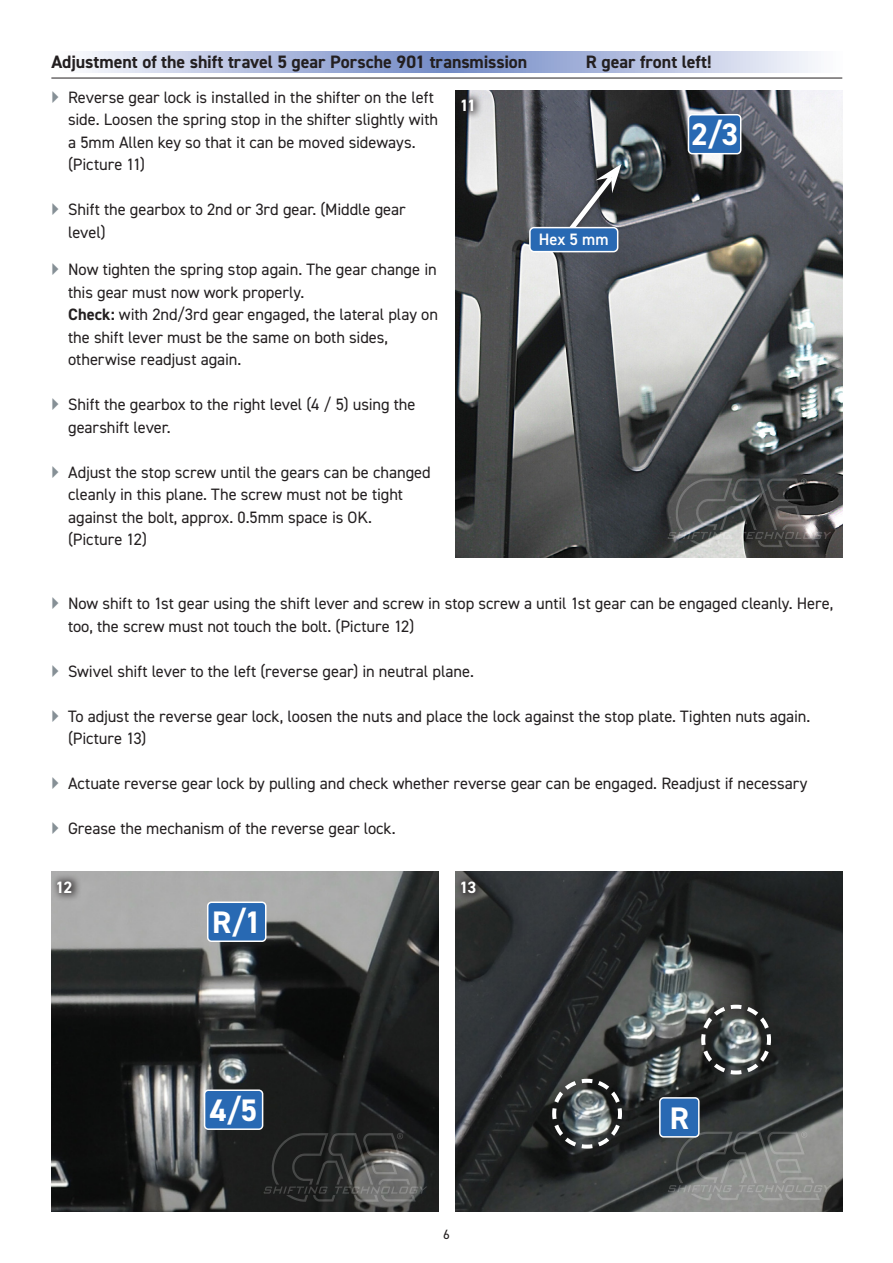
<style>
.page{position:relative;width:893px;height:1263px;background:#fff}
.page>*{position:absolute;margin:0;border:0;box-sizing:border-box;transform-origin:0 0}
.Fliesstext_normal_ohne_Abstand{font:700 31.2px "DIN2014";color:#fff}
.Inhaltsüberschrift{font:700 18px "DIN2014";color:#231f20}
.Fliesstext_normal_ohne_Abstand-2{font:16.5px/22.5px "DIN2014";letter-spacing:-.005em;color:#231f20}
.Fliesstext_normal_ohne_Abstand-3{font:700 16.5px "DIN2014";color:#fff}
.Fliesstext_normal_ohne_Abstand-4{font:600 16.5px "DIN2014";color:#fff}
.t1{font:13.5px "DIN2014";color:#231f20}
.s1{font-weight:700}
</style>
<div class="page">
<img style="left:51px;top:872px;width:387px;height:340px">
<img style="left:455px;top:90px;width:387px;height:468px">
<img style="left:455px;top:872px;width:387px;height:340px">
<div style="left:50px;top:872px;width:33px;height:30px;background:#231f20;opacity:.68"></div>
<div style="left:455px;top:91px;width:29px;height:29px;background:#231f20;opacity:.68"></div>
<div style="left:454px;top:872px;width:33px;height:30px;background:#231f20;opacity:.68"></div>
<svg style="left:263px;top:1133px;width:164px;height:69px;background:#3a3b3a"></svg>
<svg style="left:667px;top:478px;width:164px;height:69px;background:#545554"></svg>
<svg style="left:668px;top:1131px;width:164px;height:69px;background:#737573"></svg>
<div style="left:208px;top:902px;width:58px;height:39px;background:#2869b3;border-radius:4px"></div>
<div style="left:207px;top:901px;width:59px;height:41px;border:2px solid #fff;border-radius:4px"></div>
<div style="left:205px;top:1090px;width:58px;height:39px;background:#2869b3;border-radius:4px"></div>
<div style="left:204px;top:1089px;width:59px;height:41px;border:2px solid #fff;border-radius:4px"></div>
<div style="left:660px;top:1098px;width:39px;height:39px;background:#2869b3;border-radius:4px"></div>
<div style="left:659px;top:1097px;width:41px;height:40px;border:2px solid #fff;border-radius:4px"></div>
<div style="left:688px;top:115px;width:53px;height:39px;background:#2869b3;border-radius:4px"></div>
<div style="left:688px;top:114px;width:53px;height:40px;border:2px solid #fff;border-radius:4px"></div>
<div style="left:563px;top:160px;width:64px;height:78px;background:#231f20;opacity:.75"></div>
<svg style="left:562px;top:164px;width:59px;height:74px;background:#64676d"></svg>
<div style="left:530px;top:228px;width:88px;height:24px;background:#2869b3;border-radius:4px"></div>
<div style="left:529px;top:227px;width:89px;height:25px;border:2px solid #fff;border-radius:4px"></div>
<svg style="left:86px;top:52px;width:729px;height:21px;background:#b1bddf"></svg>
<div style="left:693px;top:996px;width:89px;height:90px;background:#231f20;opacity:.75"></div>
<svg style="left:699px;top:1003px;width:74px;height:73px;background:#5a5f5f"></svg>
<div style="left:544px;top:1070px;width:89px;height:90px;background:#231f20;opacity:.75"></div>
<svg style="left:550px;top:1077px;width:74px;height:73px;background:#585d5d"></svg>
<hr style="left:51px;top:78px;width:791px;height:1px;background:#231f20">
<p class="Inhaltsüberschrift" style="left:51px;top:50px;width:477px">Adjustment of the shift travel 5 gear Porsche 901 transmission</p>
<p class="Inhaltsüberschrift" style="left:586px;top:50px;width:127px">R gear front left!</p>
<p class="Fliesstext_normal_ohne_Abstand-2" style="left:68px;top:86px;width:371px">Reverse gear lock is installed in the shifter on the left side. Loosen the spring stop in the shifter slightly with a 5mm Allen key so that it can be moved sideways. (Picture 11)</p>
<p class="Fliesstext_normal_ohne_Abstand-2" style="left:68px;top:198px;width:339px">Shift the gearbox to 2nd or 3rd gear. (Middle gear level)</p>
<p class="Fliesstext_normal_ohne_Abstand-2" style="left:68px;top:258px;width:371px">Now tighten the spring stop again. The gear change in this gear must now work properly.<br><span class="s1">Check:</span> with 2nd/3rd gear engaged, the lateral play on the shift lever must be the same on both sides, otherwise readjust again.</p>
<p class="Fliesstext_normal_ohne_Abstand-2" style="left:68px;top:393px;width:349px">Shift the gearbox to the right level (4 / 5) using the gearshift lever.</p>
<p class="Fliesstext_normal_ohne_Abstand-2" style="left:68px;top:461px;width:364px">Adjust the stop screw until the gears can be changed cleanly in this plane. The screw must not be tight against the bolt, approx. 0.5mm space is OK.<br>(Picture 12)</p>
<p class="Fliesstext_normal_ohne_Abstand-3" style="left:460px;top:95px;width:18px">11</p>
<p class="Fliesstext_normal_ohne_Abstand-4" style="left:539px;top:228px;width:71px">Hex 5 mm</p>
<p class="Fliesstext_normal_ohne_Abstand" style="left:691px;top:114px;width:49px">2/3</p>
<p class="Fliesstext_normal_ohne_Abstand-2" style="left:68px;top:592px;width:767px">Now shift to 1st gear using the shift lever and screw in stop screw a until 1st gear can be engaged cleanly. Here, too, the screw must not touch the bolt. (Picture 12)</p>
<p class="Fliesstext_normal_ohne_Abstand-2" style="left:68px;top:659px;width:407px">Swivel shift lever to the left (reverse gear) in neutral plane.</p>
<p class="Fliesstext_normal_ohne_Abstand-2" style="left:68px;top:704px;width:744px">To adjust the reverse gear lock, loosen the nuts and place the lock against the stop plate. Tighten nuts again. (Picture 13)</p>
<p class="Fliesstext_normal_ohne_Abstand-2" style="left:68px;top:772px;width:741px">Actuate reverse gear lock by pulling and check whether reverse gear can be engaged. Readjust if necessary</p>
<p class="Fliesstext_normal_ohne_Abstand-2" style="left:68px;top:817px;width:329px">Grease the mechanism of the reverse gear lock.</p>
<p class="Fliesstext_normal_ohne_Abstand-3" style="left:56px;top:876px;width:18px">12</p>
<p class="Fliesstext_normal_ohne_Abstand" style="left:212px;top:901px;width:51px">R/1</p>
<p class="Fliesstext_normal_ohne_Abstand-3" style="left:460px;top:876px;width:18px">13</p>
<p class="Fliesstext_normal_ohne_Abstand" style="left:210px;top:1089px;width:49px">4/5</p>
<p class="Fliesstext_normal_ohne_Abstand" style="left:670px;top:1097px;width:21px">R</p>
<p class="t1" style="left:443px;top:1226px;width:8px">6</p>
</div>
